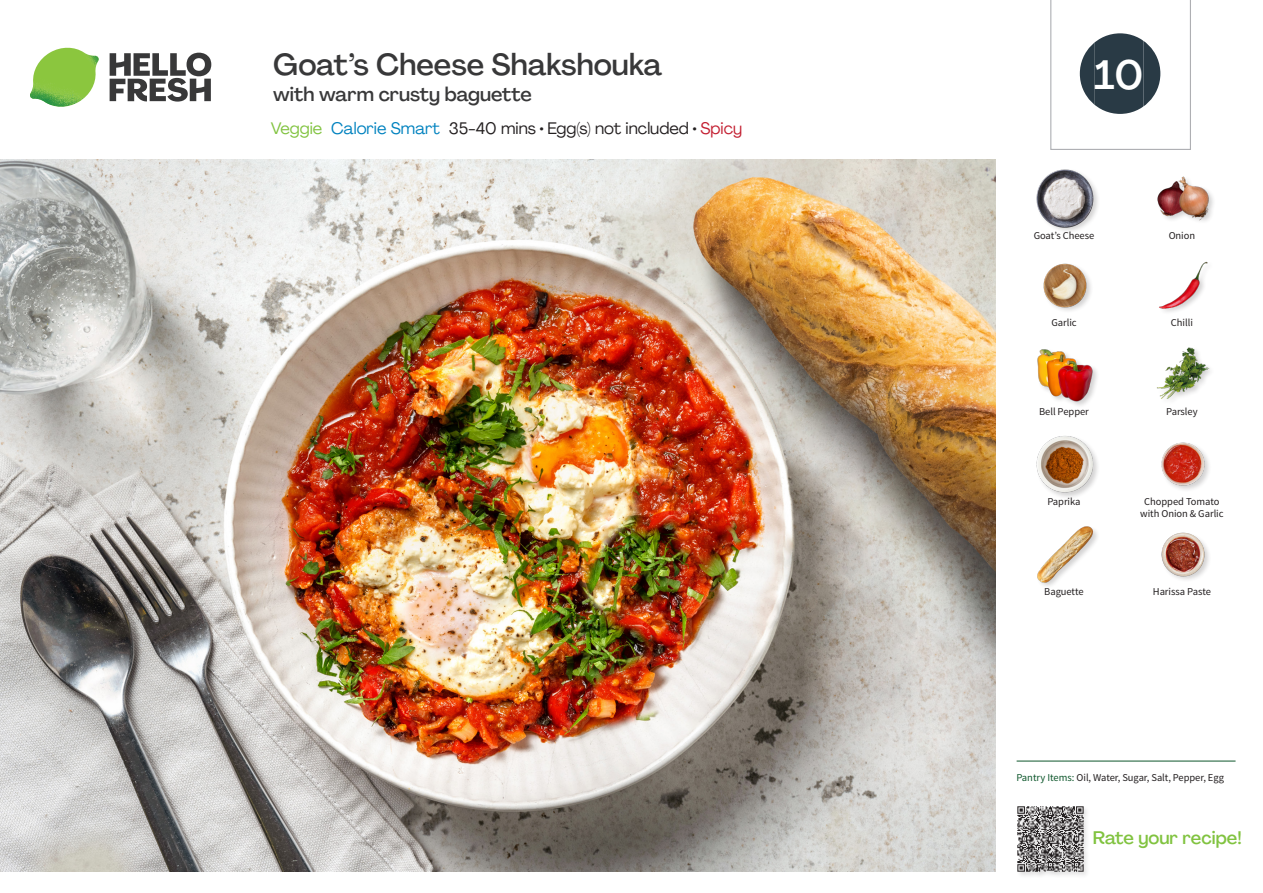
<style>
.page{position:relative;width:1263px;height:893px;background:#fff}
.page>*{position:absolute;margin:0;border:0;box-sizing:border-box;transform-origin:0 0}
._24_Recipe_Nr_Bag{font:500 40.5px "Agrandir";color:#fff}
._15_Titel_UK{font:500 30px "Agrandir";color:#383839}
._15_Titel_UK-2{font:500 19.5px "Agrandir";color:#383839}
.t1{font:500 18px "Agrandir";color:#81c340}
._02_Box_Type{font:16.5px "Agrandir";color:#231f20}
._18_FRONT_ingredients_UK{font:10.5px/12px "Source Sans Pro";letter-spacing:-.005em;color:#231f20;text-align:center}
.t2{font:10.5px "Source Sans Variable";letter-spacing:-.005em;color:#231f20}
.s1{color:#81c340}
.s2{color:#0082bf}
.s3{color:#c31f31}
.s4{font-family:"Source Sans Pro";color:#0e572c}
</style>
<div class="page">
<svg style="left:110px;top:53px;width:101px;height:49px"></svg>
<img style="left:30px;top:48px;width:69px;height:59px">
<img style="left:0;top:159px;width:995px;height:713px">
<hr style="left:1016px;top:761px;width:219px;height:1px;background:#0e572c">
<div style="left:1016px;top:805px;width:74px;height:74px;background:#f9f9f9"></div>
<img style="left:1017px;top:806px;width:69px;height:69px">
<div style="left:1156px;top:176px;width:60px;height:50px;background:#231f20;opacity:.2"></div>
<img style="left:1156px;top:176px;width:56px;height:50px">
<div style="left:1035px;top:169px;width:66px;height:65px;background:#231f20;opacity:.2"></div>
<img style="left:1036px;top:170px;width:58px;height:57px">
<img style="left:1159px;top:261px;width:49px;height:51px">
<img style="left:1043px;top:263px;width:48px;height:48px">
<img style="left:1157px;top:347px;width:53px;height:53px">
<div style="left:1037px;top:348px;width:63px;height:61px;background:#231f20;opacity:.2"></div>
<img style="left:1037px;top:348px;width:57px;height:55px">
<img style="left:1161px;top:442px;width:48px;height:48px">
<div style="left:1035px;top:434px;width:65px;height:66px;background:#231f20;opacity:.2"></div>
<img style="left:1036px;top:435px;width:58px;height:58px">
<img style="left:1161px;top:532px;width:48px;height:48px">
<div style="left:1036px;top:525px;width:64px;height:64px;background:#231f20;opacity:.2"></div>
<img style="left:1036px;top:526px;width:58px;height:57px">
<svg style="left:1050px;top:0;width:141px;height:150px"></svg>
<p class="_15_Titel_UK" style="left:273px;top:46px;width:391px">Goat’s Cheese Shakshouka</p>
<p class="_15_Titel_UK-2" style="left:273px;top:82px;width:260px">with warm crusty baguette</p>
<p class="_02_Box_Type" style="left:271px;top:118px;width:473px"><span class="s1">Veggie</span> <span class="s2">Calorie Smart</span> 35-40 mins • Egg(s) not included • <span class="s3">Spicy</span></p>
<p class="_24_Recipe_Nr_Bag" style="left:1094px;top:50px;width:51px">10</p>
<p class="_18_FRONT_ingredients_UK" style="left:1034px;top:230px;width:62px">Goat’s Cheese</p>
<p class="_18_FRONT_ingredients_UK" style="left:1169px;top:230px;width:28px">Onion</p>
<p class="_18_FRONT_ingredients_UK" style="left:1051px;top:317px;width:27px">Garlic</p>
<p class="_18_FRONT_ingredients_UK" style="left:1171px;top:317px;width:23px">Chilli</p>
<p class="_18_FRONT_ingredients_UK" style="left:1039px;top:405px;width:51px">Bell Pepper</p>
<p class="_18_FRONT_ingredients_UK" style="left:1166px;top:405px;width:33px">Parsley</p>
<p class="_18_FRONT_ingredients_UK" style="left:1047px;top:496px;width:35px">Paprika</p>
<p class="_18_FRONT_ingredients_UK" style="left:1140px;top:496px;width:85px">Chopped Tomato with Onion &amp; Garlic</p>
<p class="_18_FRONT_ingredients_UK" style="left:1044px;top:586px;width:41px">Baguette</p>
<p class="_18_FRONT_ingredients_UK" style="left:1153px;top:586px;width:60px">Harissa Paste</p>
<p class="t2" style="left:1016px;top:771px;width:209px"><span class="s4">Pantry Items:</span> Oil, Water, Sugar, Salt, Pepper, Egg</p>
<h3 class="t1" style="left:1093px;top:827px;width:150px">Rate your recipe!</h3>
</div>
